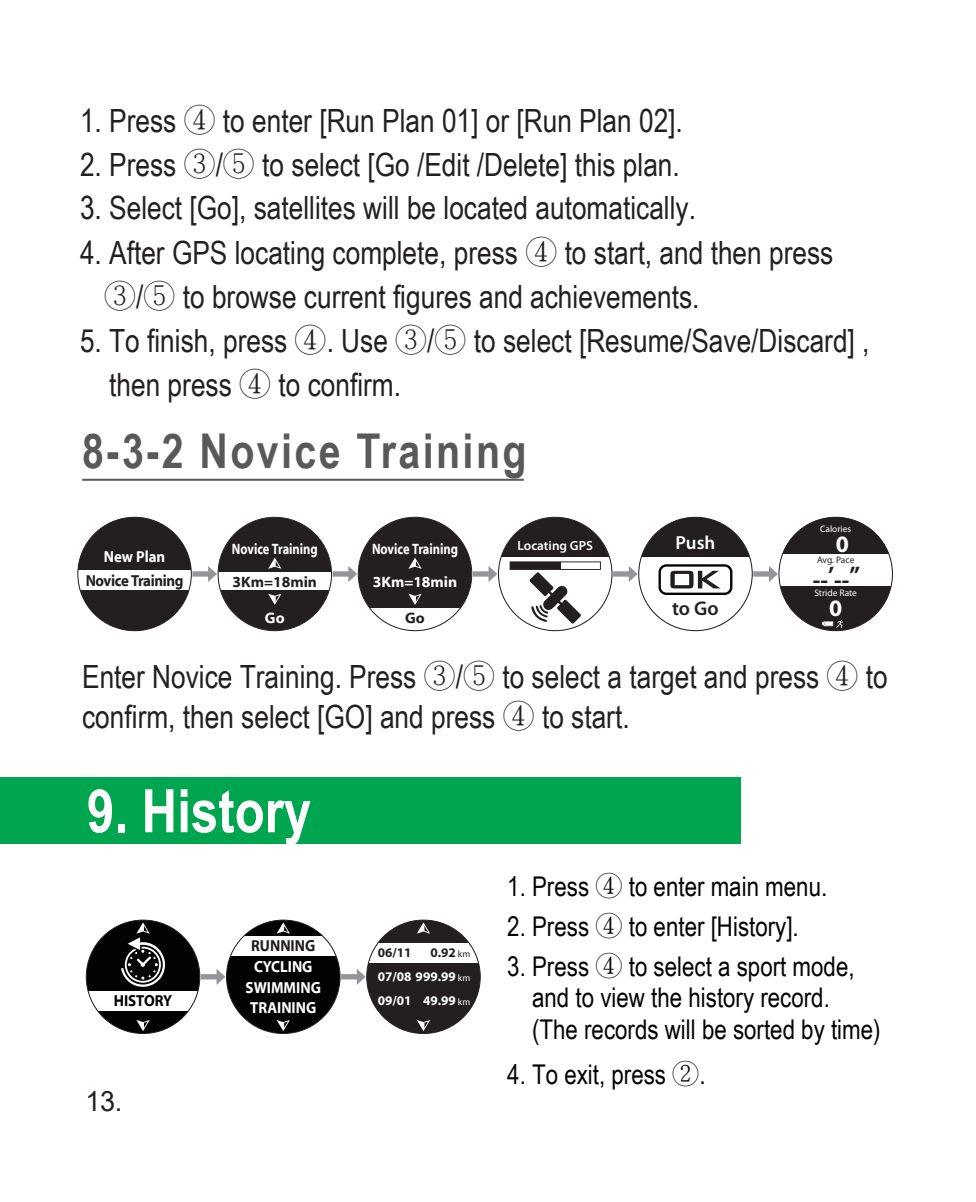
<style>
.page{position:relative;width:976px;height:1202px;background:#fff}
.page>*{position:absolute;margin:0;border:0;box-sizing:border-box;transform-origin:0 0}
.t1{font:700 60px "Arial Narrow";color:#fff}
.t2{font:700 48px "Arial Narrow";letter-spacing:.05em;color:#58595b}
.t3{font:32px/44px "Arial Narrow";color:#231f20}
.t4{font:28px "Arial";color:#231f20}
.t5{font:27.2px/31.6px "Arial Narrow";color:#030303}
.t6{font:700 23.6px "Myriad Pro";color:#231f20}
.t7{font:700 23.6px "Myriad Pro";color:#fff}
.t8{font:600 20px "Myriad Pro";color:#231f20}
.t9{font:600 18.8px "Myriad Pro";color:#fff}
.t10{font:700 16px/20.8px "Myriad Web Pro";color:#fff;text-align:center;scale:.9 1}
.t11{font:700 16px "Myriad Web Pro";letter-spacing:-.025em;color:#231f20;scale:.9 1}
.t12{font:700 16px "Myriad Web Pro";color:#030303;scale:.9 1}
.t13{font:700 16px "Myriad Web Pro";color:#231f20;scale:.9 1}
.t14{font:700 15.2px/32.8px "Myriad Web Pro";color:#fff;scale:.8 1}
.t15{font:700 15.2px "Myriad Web Pro";color:#231f20}
.t16{font:700 15.2px "Myriad Web Pro";color:#fff}
.t17{font:700 13.2px/24px "Myriad Pro";color:#fff;text-align:justify}
.t18{font:600 13.2px "Myriad Pro";color:#fff}
.t19{font:700 13.2px "Myriad Pro";color:#231f20}
.t20{font:9.6px "Myriad Pro";color:#fff}
.t21{font:9.6px "Myriad Pro";letter-spacing:-.01em;color:#231f20}
.s1{font-family:"Adobe Ming Std";font-weight:300}
.s2{color:#231f20}
.s3{font-weight:400;font-size:9.6px;color:#231f20}
.s4{font-weight:400;font-size:9.6px}
</style>
<div class="page">
<hr style="left:82px;top:479px;width:441px;height:2px;background:#58595b">
<div style="left:78px;top:517px;width:113px;height:114px;background:#231f20;border-radius:50%"></div>
<div style="left:78px;top:570px;width:113px;height:20px;background:#fff"></div>
<div style="left:218px;top:517px;width:113px;height:114px;background:#231f20;border-radius:50%"></div>
<div style="left:218px;top:572px;width:113px;height:18px;background:#fff"></div>
<svg style="left:268px;top:558px;width:13px;height:11px"></svg>
<svg style="left:268px;top:594px;width:13px;height:11px"></svg>
<div style="left:358px;top:517px;width:113px;height:114px;background:#231f20;border-radius:50%"></div>
<svg style="left:408px;top:558px;width:13px;height:11px"></svg>
<svg style="left:408px;top:594px;width:13px;height:11px"></svg>
<div style="left:358px;top:608px;width:113px;height:23px;background:#fff"></div>
<div style="left:778px;top:517px;width:114px;height:114px;background:#231f20;border-radius:57px"></div>
<svg style="left:782px;top:517px;width:108px;height:37px"></svg>
<div style="left:778px;top:554px;width:114px;height:32px;background:#fff"></div>
<svg style="left:822px;top:620px;width:20px;height:8px"></svg>
<div style="left:638px;top:517px;width:114px;height:114px;background:#231f20;border-radius:50%"></div>
<div style="left:638px;top:558px;width:114px;height:73px;background:#fff"></div>
<div style="left:658px;top:564px;width:74px;height:31px;border:2px solid #030303;border-radius:7px"></div>
<svg style="left:670px;top:571px;width:50px;height:17px"></svg>
<div style="left:498px;top:517px;width:113px;height:114px;background:#231f20;border-radius:50%"></div>
<div style="left:498px;top:558px;width:113px;height:73px;background:#fff"></div>
<svg style="left:509px;top:561px;width:91px;height:63px"></svg>
<svg style="left:192px;top:566px;width:25px;height:16px"></svg>
<svg style="left:332px;top:566px;width:25px;height:16px"></svg>
<svg style="left:472px;top:566px;width:25px;height:16px"></svg>
<svg style="left:613px;top:566px;width:24px;height:16px"></svg>
<svg style="left:753px;top:566px;width:24px;height:16px"></svg>
<div style="left:0;top:777px;width:740px;height:66px;background:#00a54f"></div>
<div style="left:86px;top:920px;width:114px;height:113px;background:#030303;border-radius:50%"></div>
<svg style="left:136px;top:1020px;width:14px;height:11px"></svg>
<div style="left:86px;top:991px;width:114px;height:19px;background:#fff"></div>
<svg style="left:121px;top:922px;width:45px;height:65px"></svg>
<div style="left:226px;top:920px;width:114px;height:113px;background:#030303;border-radius:50%"></div>
<svg style="left:276px;top:922px;width:14px;height:12px"></svg>
<svg style="left:276px;top:1020px;width:14px;height:11px"></svg>
<div style="left:226px;top:936px;width:114px;height:19px;background:#fff"></div>
<div style="left:366px;top:920px;width:114px;height:113px;background:#231f20;border-radius:50%"></div>
<svg style="left:417px;top:922px;width:13px;height:12px"></svg>
<svg style="left:417px;top:1020px;width:13px;height:11px"></svg>
<div style="left:366px;top:943px;width:114px;height:20px;background:#fff"></div>
<svg style="left:201px;top:969px;width:24px;height:16px"></svg>
<svg style="left:341px;top:969px;width:24px;height:16px"></svg>
<p class="t3" style="left:80px;top:97px;width:604px">1. Press <span class="s1">④</span> to enter [Run Plan 01] or [Run Plan 02].</p>
<p class="t3" style="left:80px;top:141px;width:601px">2. Press <span class="s1">③</span>/<span class="s1">⑤</span> to select [Go /Edit /Delete] this plan.</p>
<p class="t3" style="left:80px;top:184px;width:617px">3. Select [Go], satellites will be located automatically.</p>
<p class="t3" style="left:104px;top:229px;width:730px;text-indent:-24px">4. After GPS locating complete, press <span class="s1">④</span> to start, and then press<br><span class="s1">③</span>/<span class="s1">⑤</span> to browse current figures and achievements.</p>
<p class="t3" style="left:109px;top:317px;width:761px;text-indent:-29px">5. To finish, press <span class="s1">④</span>. Use <span class="s1">③</span>/<span class="s1">⑤</span> to select [Resume/Save/Discard] , then press <span class="s1">④</span> to confirm.</p>
<h2 class="t2" style="left:82px;top:414px;width:445px">8-3-2 Novice Training</h2>
<p class="t10" style="left:104px;top:546px;width:70px">New Plan</p>
<p class="t11" style="left:86px;top:572px;width:110px">Novice Training</p>
<p class="t14" style="left:232px;top:532px;width:109px">Novice Training</p>
<p class="t15" style="left:232px;top:573px;width:86px">3Km=18min</p>
<p class="t16" style="left:265px;top:610px;width:21px">Go</p>
<p class="t14" style="left:372px;top:532px;width:109px">Novice Training<br>3Km=18min</p>
<p class="t15" style="left:405px;top:610px;width:21px">Go</p>
<p class="t18" style="left:517px;top:537px;width:77px">Locating GPS</p>
<p class="t9" style="left:675px;top:531px;width:41px">Push</p>
<p class="t8" style="left:672px;top:596px;width:48px">to Go</p>
<p class="t20" style="left:819px;top:522px;width:33px">Calories</p>
<p class="t7" style="left:835px;top:528px;width:15px">0</p>
<p class="t20" style="left:814px;top:586px;width:44px">Stride Rate</p>
<p class="t7" style="left:828px;top:592px;width:15px">0</p>
<p class="t21" style="left:816px;top:554px;width:39px">Avg. Pace</p>
<p class="t6" style="left:812px;top:565px;width:49px">--’--”</p>
<p class="t3" style="left:82px;top:656px;width:806px;line-height:40px">Enter Novice Training. Press <span class="s1">③</span>/<span class="s1">⑤</span> to select a target and press <span class="s1">④</span> to confirm, then select [GO] and press <span class="s1">④</span> to start.</p>
<h1 class="t1" style="left:87px;top:766px;width:226px">9. History</h1>
<p class="t12" style="left:114px;top:992px;width:67px">HISTORY</p>
<p class="t4" style="left:85px;top:1082px;width:39px">13.</p>
<p class="t13" style="left:251px;top:937px;width:73px">RUNNING</p>
<p class="t10" style="left:245px;top:956px;width:85px">CYCLING<br>SWIMMING<br>TRAINING</p>
<p class="t19" style="left:378px;top:944px;width:35px">06/11</p>
<p class="t17" style="left:378px;top:940px;width:94px;text-indent:52px"><span class="s2">0.92</span> <span class="s3">km </span>07/08 999.99 <span class="s4">km </span>09/01 49.99 <span class="s4">km</span></p>
<p class="t5" style="left:507px;top:870px;width:321px">1. Press <span class="s1">④</span> to enter main menu.</p>
<p class="t5" style="left:507px;top:910px;width:293px">2. Press <span class="s1">④</span> to enter [History].</p>
<p class="t5" style="left:532px;top:950px;width:350px;text-indent:-25px">3. Press <span class="s1">④</span> to select a sport mode, and to view the history record. (The records will be sorted by time)</p>
<p class="t5" style="left:507px;top:1058px;width:200px">4. To exit, press <span class="s1">②</span>.</p>
</div>
